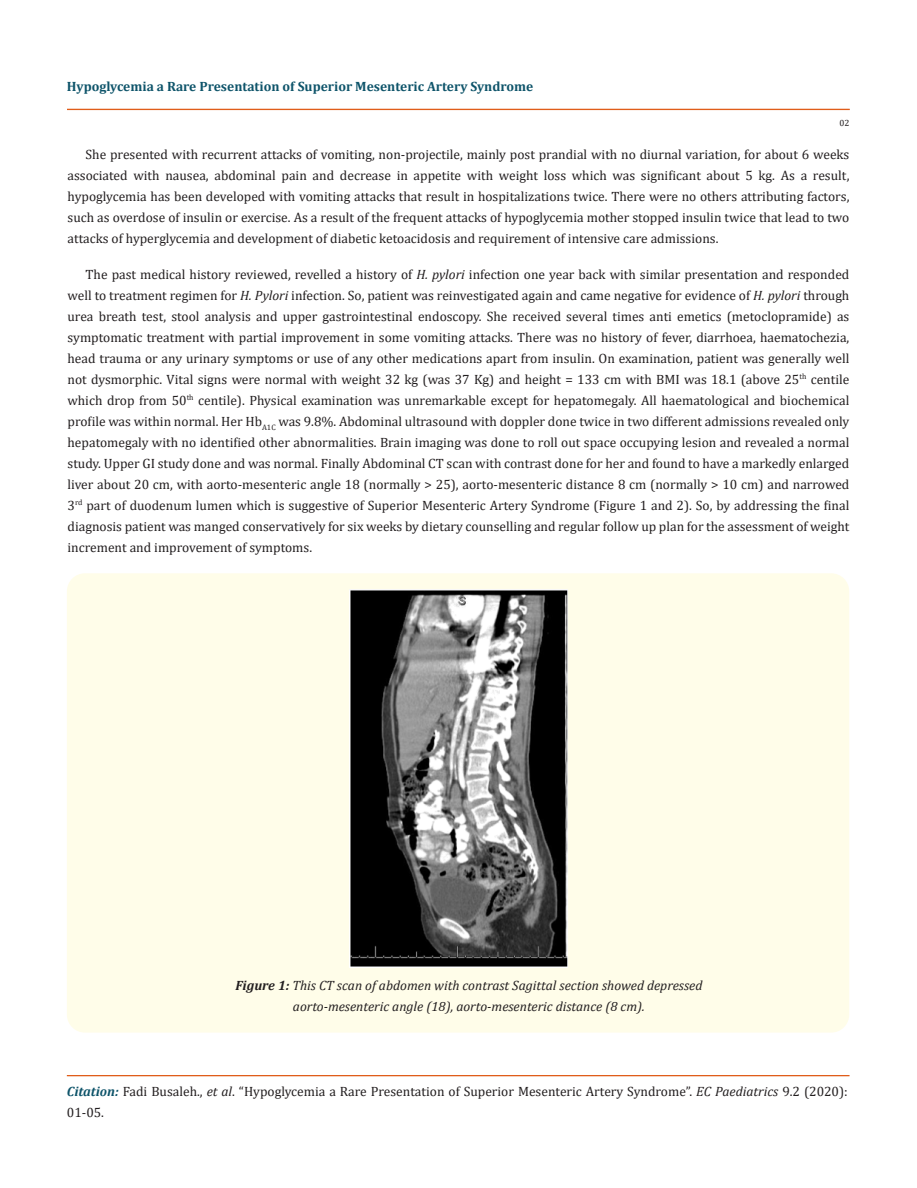
<style>
.page{position:relative;width:917px;height:1188px;background:#fff}
.page>*{position:absolute;margin:0;border:0;box-sizing:border-box;transform-origin:0 0}
.t1{font:13.5px/21px "Cambria";color:#231f20;text-align:justify}
.t2{font:italic 13.5px/21px "Cambria";color:#231f20;text-align:center}
.t3{font:700 13.5px "Cambria";color:#0e546a}
.t4{font:9px "Cambria";color:#231f20}
.s1{font-style:italic}
.s2{font-weight:700}
.s3{font-weight:700;font-style:italic;color:#0e546a}
</style>
<div class="page">
<div style="left:67px;top:109px;width:782px;height:1px;border:1px solid #e05d1a"></div>
<hr style="left:67px;top:1076px;width:782px;height:1px;background:#e05d1a">
<div style="left:67px;top:1075px;width:782px;height:1px;border:1px solid #e05d1a"></div>
<div style="left:67px;top:573px;width:782px;height:460px;background:#fffde9;border-radius:18px"></div>
<img style="left:349px;top:590px;width:218px;height:378px">
<p class="t3" style="left:67px;top:76px;width:468px">Hypoglycemia a Rare Presentation of Superior Mesenteric Artery Syndrome</p>
<p class="t4" style="left:839px;top:117px;width:11px">02</p>
<p class="t1" style="left:68px;top:144px;width:783px;text-indent:18px">She presented with recurrent attacks of vomiting, non-projectile, mainly post prandial with no diurnal variation, for about 6 weeks associated with nausea, abdominal pain and decrease in appetite with weight loss which was significant about 5 kg. As a result, hypoglycemia has been developed with vomiting attacks that result in hospitalizations twice. There were no others attributing factors, such as overdose of insulin or exercise. As a result of the frequent attacks of hypoglycemia mother stopped insulin twice that lead to two attacks of hyperglycemia and development of diabetic ketoacidosis and requirement of intensive care admissions.</p>
<p class="t1" style="left:68px;top:264px;width:783px;text-indent:18px">The past medical history reviewed, revelled a history of <span class="s1">H. pylori</span> infection one year back with similar presentation and responded well to treatment regimen for <span class="s1">H. Pylori</span> infection. So, patient was reinvestigated again and came negative for evidence of <span class="s1">H. pylori</span> through urea breath test, stool analysis and upper gastrointestinal endoscopy. She received several times anti emetics (metoclopramide) as symptomatic treatment with partial improvement in some vomiting attacks. There was no history of fever, diarrhoea, haematochezia, head trauma or any urinary symptoms or use of any other medications apart from insulin. On examination, patient was generally well not dysmorphic. Vital signs were normal with weight 32 kg (was 37 Kg) and height = 133 cm with BMI was 18.1 (above 25<sup>th</sup> centile which drop from 50<sup>th</sup> centile). Physical examination was unremarkable except for hepatomegaly. All haematological and biochemical profile was within normal. Her Hb<sub>A1C</sub> was 9.8%. Abdominal ultrasound with doppler done twice in two different admissions revealed only hepatomegaly with no identified other abnormalities. Brain imaging was done to roll out space occupying lesion and revealed a normal study. Upper GI study done and was normal. Finally Abdominal CT scan with contrast done for her and found to have a markedly enlarged liver about 20 cm, with aorto-mesenteric angle 18 (normally &gt; 25), aorto-mesenteric distance 8 cm (normally &gt; 10 cm) and narrowed 3<sup>rd</sup> part of duodenum lumen which is suggestive of Superior Mesenteric Artery Syndrome (Figure 1 and 2). So, by addressing the final diagnosis patient was manged conservatively for six weeks by dietary counselling and regular follow up plan for the assessment of weight increment and improvement of symptoms.</p>
<p class="t2" style="left:235px;top:975px;width:468px"><span class="s2">Figure 1:</span> This CT scan of abdomen with contrast Sagittal section showed depressed aorto-mesenteric angle (18), aorto-mesenteric distance (8 cm).</p>
<p class="t1" style="left:67px;top:1081px;width:782px"><span class="s3">Citation:</span> Fadi Busaleh., <span class="s1">et al</span>. “Hypoglycemia a Rare Presentation of Superior Mesenteric Artery Syndrome”. <span class="s1">EC Paediatrics</span> 9.2 (2020):<br>01-05.</p>
</div>
